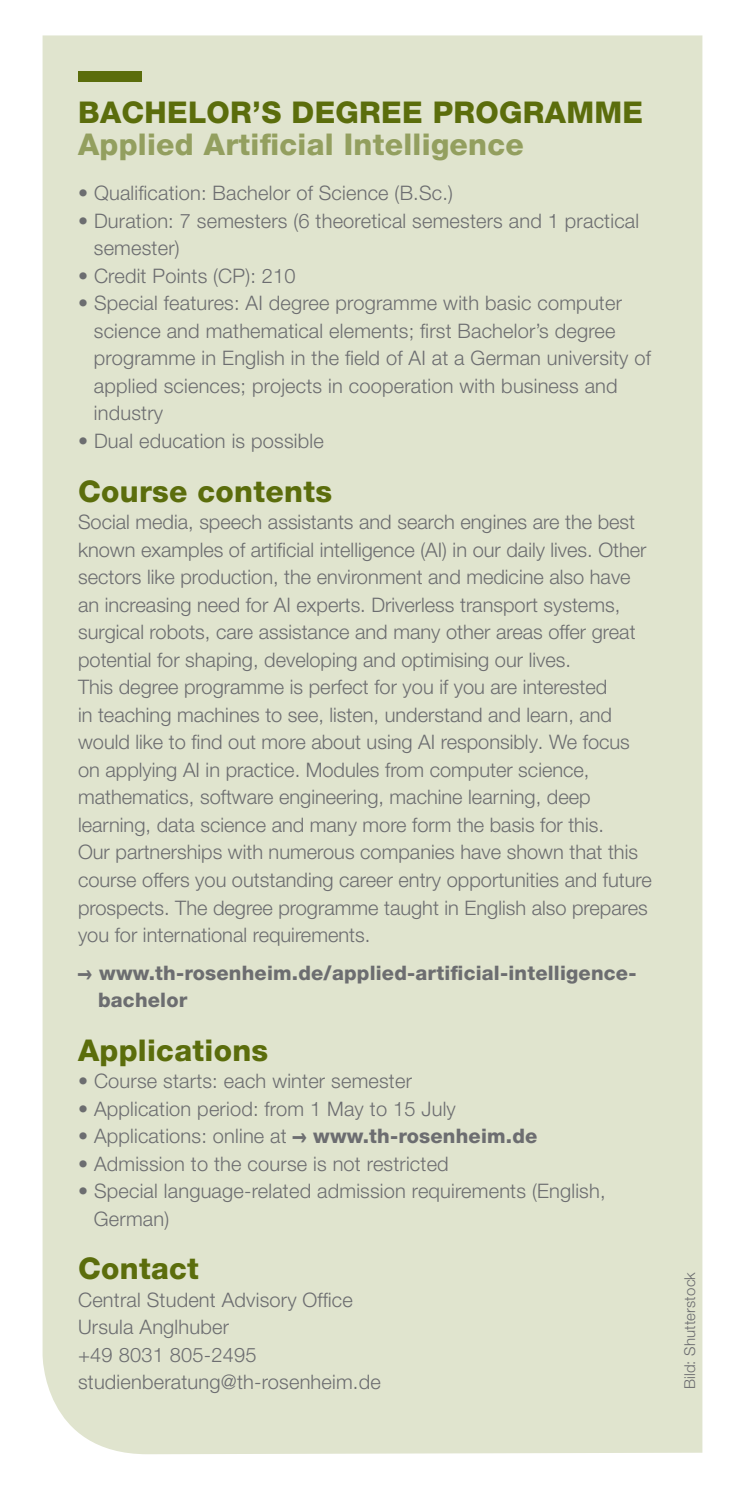
<style>
.page{position:relative;width:745px;height:1489px;background:#fff}
.page>*{position:absolute;margin:0;border:0;box-sizing:border-box;transform-origin:0 0}
.t1{font:800 30px "Helvetica Neue LT Pro";letter-spacing:.01em;color:#5b6d0c}
.t2{font:800 30px "Helvetica Neue LT Pro";letter-spacing:.01em;color:#939f5f}
.t3{font:300 20px/27.5px "Helvetica Neue LT Pro";color:#6c6d70}
.t4{font:800 20px/27.5px "Helvetica Neue LT Pro";letter-spacing:.01em;color:#6c6d70}
.t5{font:300 15px "Helvetica Neue LT Pro";letter-spacing:.01em;color:#6c6d70}
.s1{font-family:"Arial";font-weight:700}
.s2{font-weight:800}
</style>
<div class="page">
<div style="left:43px;top:35px;width:659px;height:1418px;background:#e0e4ce"></div>
<div style="left:78px;top:71px;width:64px;height:10px;background:#5b6d0c"></div>
<h1 class="t1" style="left:78px;top:94px;width:566px">BACHELOR’S DEGREE PROGRAMME</h1>
<h1 class="t2" style="left:78px;top:126px;width:447px">Applied Artificial Intelligence</h1>
<p class="t3" style="left:78px;top:179px;width:376px">• Qualification: Bachelor of Science (B.Sc.)</p>
<p class="t3" style="left:94px;top:206px;width:546px;text-indent:-16px">• Duration: 7 semesters (6 theoretical semesters and 1 practical semester)</p>
<p class="t3" style="left:78px;top:261px;width:219px">• Credit Points (CP): 210</p>
<p class="t3" style="left:94px;top:289px;width:558px;text-indent:-16px">• Special features: AI degree programme with basic computer science and mathematical elements; first Bachelor’s degree programme in English in the field of AI at a German university of applied sciences; projects in cooperation with business and industry</p>
<p class="t3" style="left:78px;top:426px;width:247px">• Dual education is possible</p>
<h1 class="t1" style="left:78px;top:473px;width:255px">Course contents</h1>
<p class="t3" style="left:78px;top:508px;width:575px">Social media, speech assistants and search engines are the best known examples of artificial intelligence (AI) in our daily lives. Other sectors like production, the environment and medicine also have an increasing need for AI experts. Driverless transport systems, surgical robots, care assistance and many other areas offer great potential for shaping, developing and optimising our lives.<br>This degree programme is perfect for you if you are interested<br>in teaching machines to see, listen, understand and learn, and would like to find out more about using AI responsibly. We focus on applying AI in practice. Modules from computer science, mathematics, software engineering, machine learning, deep learning, data science and many more form the basis for this.<br>Our partnerships with numerous companies have shown that this course offers you outstanding career entry opportunities and future prospects. The degree programme taught in English also prepares you for international requirements.</p>
<p class="t4" style="left:98px;top:958px;width:539px;text-indent:-20px"><span class="s1">–›</span> www.th-rosenheim.de/applied-artificial-intelligence&shy;bachelor</p>
<h1 class="t1" style="left:78px;top:1032px;width:192px">Applications</h1>
<p class="t3" style="left:78px;top:1066px;width:335px">• Course starts: each winter semester</p>
<p class="t3" style="left:78px;top:1094px;width:379px">• Application period: from 1 May to 15 July</p>
<p class="t3" style="left:78px;top:1121px;width:460px">• Applications: online at <span class="s1">–›</span> <span class="s2">www.th-rosenheim.de</span></p>
<p class="t3" style="left:78px;top:1149px;width:372px">• Admission to the course is not restricted</p>
<p class="t3" style="left:94px;top:1176px;width:513px;text-indent:-16px">• Special language-related admission requirements (English,<br>German)</p>
<h1 class="t1" style="left:78px;top:1250px;width:122px">Contact</h1>
<p class="t3" style="left:78px;top:1285px;width:304px">Central Student Advisory Office<br>Ursula Anglhuber<br>+49 8031 805-2495 studienberatung@th-rosenheim.de</p>
<p class="t5" style="left:680px;top:1389px;width:119px;rotate:-90deg">Bild: Shutterstock</p>
</div>
